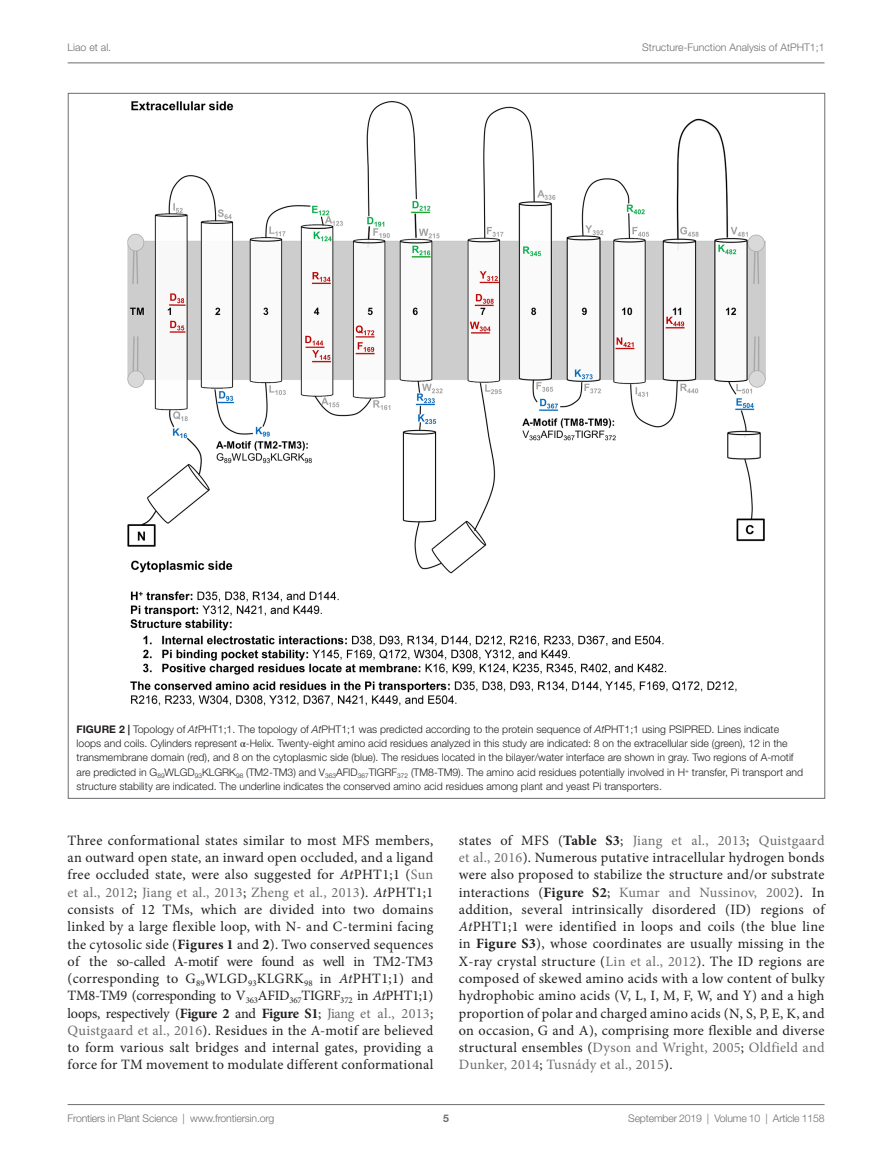
<style>
.page{position:relative;width:893px;height:1170px;background:#fff}
.page>*{position:absolute;margin:0;border:0;box-sizing:border-box;transform-origin:0 0}
.T1{font:14.25px/17.2px "Minion Pro";letter-spacing:.02em;color:#231f20;text-align:justify}
.FC{font:300 10.5px/14.2px "Helvetica Neue LT Std";color:#231f20}
.t1{font:300 10.5px "Helvetica Neue LT Std";letter-spacing:-.015em;color:#6c6d70}
.t2{font:700 10.5px "Helvetica Neue LT Std";color:#6c6d70}
.s1{font-weight:700}
.s2{font-style:italic}
.s3{font-family:"STIX General";font-weight:400}
.s4{color:#6c6d70}
</style>
<div class="page">
<hr style="left:68px;top:63px;width:756px;height:1px;background:#6c6d70">
<hr style="left:68px;top:1104px;width:756px;height:1px;background:#6c6d70">
<img style="left:127px;top:102px;width:638px;height:603px">
<p class="t1" style="left:68px;top:41px;width:45px">Liao et al.</p>
<p class="t1" style="left:642px;top:41px;width:184px">Structure-Function Analysis of AtPHT1;1</p>
<p class="FC" style="left:77px;top:721px;width:728px"><span class="s1">FIGURE 2 |</span> Topology of <span class="s2">At</span>PHT1;1. The topology of <span class="s2">At</span>PHT1;1 was predicted according to the protein sequence of <span class="s2">At</span>PHT1;1 using PSIPRED. Lines indicate loops and coils. Cylinders represent <span class="s3">α</span>-Helix. Twenty-eight amino acid residues analyzed in this study are indicated: 8 on the extracellular side (green), 12 in the transmembrane domain (red), and 8 on the cytoplasmic side (blue). The residues located in the bilayer/water interface are shown in gray. Two regions of A-motif are predicted in G<sub>89</sub>WLGD<sub>93</sub>KLGRK<sub>98</sub> (TM2-TM3) and V<sub>363</sub>AFID<sub>367</sub>TIGRF<sub>372</sub> (TM8-TM9). The amino acid residues potentially involved in H<sup>+</sup> transfer, Pi transport and structure stability are indicated. The underline indicates the conserved amino acid residues among plant and yeast Pi transporters.</p>
<p class="T1" style="left:68px;top:831px;width:367px">Three conformational states similar to most MFS members, an outward open state, an inward open occluded, and a ligand free occluded state, were also suggested for <span class="s2">At</span>PHT1;1 (<span class="s4">Sun et al., 2012</span>; <span class="s4">Jiang et al., 2013</span>; <span class="s4">Zheng et al., 2013</span>). <span class="s2">At</span>PHT1;1 consists of 12 TMs, which are divided into two domains linked by a large flexible loop, with N- and C-termini facing the cytosolic side (<span class="s1">Figures 1</span> and <span class="s1">2</span>). Two conserved sequences of the so-called A-motif were found as well in TM2-TM3 (corresponding to G<sub>89</sub>WLGD<sub>93</sub>KLGRK<sub>98</sub> in <span class="s2">At</span>PHT1;1) and TM8-TM9 (corresponding to V<sub>363</sub>AFID<sub>367</sub>TIGRF<sub>372</sub> in <span class="s2">At</span>PHT1;1) loops, respectively (<span class="s1">Figure 2</span> and <span class="s1">Figure S1</span>; <span class="s4">Jiang et al., 2013</span>; <span class="s4">Quistgaard et al., 2016</span>). Residues in the A-motif are believed to form various salt bridges and internal gates, providing a force for TM movement to modulate different conformational</p>
<p class="T1" style="left:459px;top:831px;width:367px">states of MFS (<span class="s1">Table S3</span>; <span class="s4">Jiang et al., 2013</span>; <span class="s4">Quistgaard et al., 2016</span>). Numerous putative intracellular hydrogen bonds were also proposed to stabilize the structure and/or substrate interactions (<span class="s1">Figure S2</span>; <span class="s4">Kumar and Nussinov, 2002</span>). In addition, several intrinsically disordered (ID) regions of <span class="s2">At</span>PHT1;1 were identified in loops and coils (the blue line in <span class="s1">Figure S3</span>), whose coordinates are usually missing in the X-ray crystal structure (<span class="s4">Lin et al., 2012</span>). The ID regions are composed of skewed amino acids with a low content of bulky hydrophobic amino acids (V, L, I, M, F, W, and Y) and a high proportion of polar and charged amino acids (N, S, P, E, K, and on occasion, G and A), comprising more flexible and diverse structural ensembles (<span class="s4">Dyson and Wright, 2005</span>; <span class="s4">Oldfield and Dunker, 2014</span>; <span class="s4">Tusnády et al., 2015</span>).</p>
<p class="t1" style="left:68px;top:1111px;width:208px">Frontiers in Plant Science | www.frontiersin.org</p>
<p class="t2" style="left:443px;top:1111px;width:7px">5</p>
<p class="t1" style="left:628px;top:1111px;width:198px">September 2019 | Volume 10 | Article 1158</p>
</div>
